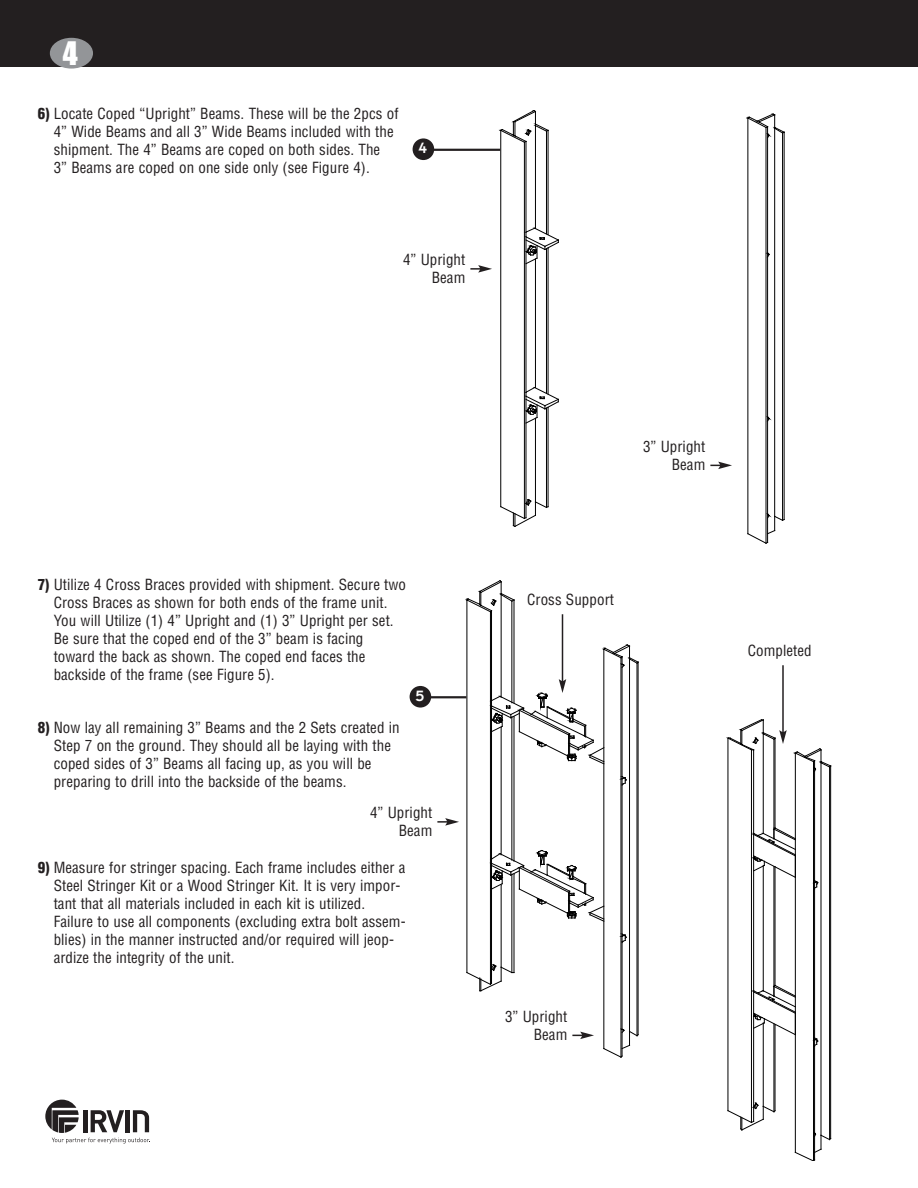
<style>
.page{position:relative;width:918px;height:1188px;background:#fff}
.page>*{position:absolute;margin:0;border:0;box-sizing:border-box;transform-origin:0 0}
.t1{font:30px "Impact";color:#fff}
.t2{font:16.5px "Insignia";color:#fff}
.t3{font:condensed 15px/18px "Helvetica";letter-spacing:.005em;color:#231f20}
.s1{font-weight:900}
</style>
<div class="page">
<div style="left:0;top:0;width:918px;height:68px;background:#231f20"></div>
<div style="left:50px;top:38px;width:43px;height:31px;background:#939598;border-radius:50%"></div>
<svg style="left:434px;top:580px;width:398px;height:573px"></svg>
<hr style="left:490px;top:612px;width:1px;height:372px;background:#000">
<hr style="left:467px;top:600px;width:1px;height:373px;background:#000">
<hr style="left:491px;top:611px;width:1px;height:372px;background:#000">
<hr style="left:501px;top:595px;width:1px;height:102px;background:#000">
<hr style="left:501px;top:727px;width:1px;height:128px;background:#000">
<hr style="left:501px;top:885px;width:1px;height:82px;background:#000">
<svg style="left:467px;top:965px;width:47px;height:27px"></svg>
<hr style="left:514px;top:600px;width:1px;height:103px;background:#000">
<hr style="left:514px;top:717px;width:1px;height:144px;background:#000">
<hr style="left:514px;top:874px;width:1px;height:99px;background:#000">
<hr style="left:512px;top:601px;width:1px;height:102px;background:#000">
<hr style="left:512px;top:717px;width:1px;height:143px;background:#000">
<hr style="left:512px;top:874px;width:1px;height:99px;background:#000">
<svg style="left:467px;top:581px;width:47px;height:31px"></svg>
<hr style="left:728px;top:738px;width:1px;height:373px;background:#000">
<hr style="left:751px;top:750px;width:1px;height:372px;background:#000">
<hr style="left:753px;top:750px;width:1px;height:371px;background:#000">
<hr style="left:763px;top:734px;width:1px;height:99px;background:#000">
<hr style="left:763px;top:865px;width:1px;height:126px;background:#000">
<hr style="left:763px;top:1023px;width:1px;height:83px;background:#000">
<svg style="left:728px;top:1103px;width:47px;height:27px"></svg>
<hr style="left:775px;top:738px;width:1px;height:90px;background:#000">
<hr style="left:775px;top:867px;width:1px;height:118px;background:#000">
<hr style="left:775px;top:1025px;width:1px;height:86px;background:#000">
<hr style="left:774px;top:739px;width:1px;height:100px;background:#000">
<hr style="left:774px;top:867px;width:1px;height:129px;background:#000">
<hr style="left:774px;top:1024px;width:1px;height:88px;background:#000">
<hr style="left:829px;top:767px;width:1px;height:373px;background:#000">
<hr style="left:830px;top:766px;width:1px;height:373px;background:#000">
<hr style="left:821px;top:763px;width:1px;height:372px;background:#000">
<hr style="left:795px;top:753px;width:1px;height:399px;background:#000">
<hr style="left:813px;top:762px;width:1px;height:399px;background:#000">
<hr style="left:814px;top:761px;width:1px;height:399px;background:#000">
<svg style="left:795px;top:749px;width:36px;height:22px"></svg>
<svg style="left:795px;top:1133px;width:36px;height:28px"></svg>
<hr style="left:637px;top:663px;width:1px;height:373px;background:#000">
<hr style="left:638px;top:662px;width:1px;height:373px;background:#000">
<hr style="left:629px;top:659px;width:1px;height:372px;background:#000">
<hr style="left:604px;top:649px;width:1px;height:400px;background:#000">
<hr style="left:621px;top:658px;width:1px;height:399px;background:#000">
<hr style="left:622px;top:657px;width:1px;height:399px;background:#000">
<svg style="left:604px;top:645px;width:34px;height:22px"></svg>
<svg style="left:604px;top:1029px;width:34px;height:28px"></svg>
<svg style="left:622px;top:934px;width:4px;height:9px"></svg>
<svg style="left:814px;top:1038px;width:4px;height:8px"></svg>
<svg style="left:622px;top:777px;width:4px;height:8px"></svg>
<svg style="left:814px;top:880px;width:4px;height:9px"></svg>
<svg style="left:492px;top:850px;width:112px;height:71px"></svg>
<svg style="left:754px;top:828px;width:42px;height:49px"></svg>
<svg style="left:754px;top:985px;width:42px;height:50px"></svg>
<svg style="left:432px;top:110px;width:117px;height:398px"></svg>
<hr style="left:524px;top:142px;width:1px;height:376px;background:#000">
<hr style="left:501px;top:130px;width:1px;height:377px;background:#000">
<hr style="left:526px;top:141px;width:1px;height:377px;background:#000">
<hr style="left:535px;top:126px;width:1px;height:102px;background:#000">
<hr style="left:535px;top:259px;width:1px;height:129px;background:#000">
<hr style="left:535px;top:418px;width:1px;height:84px;background:#000">
<svg style="left:501px;top:499px;width:47px;height:28px"></svg>
<hr style="left:548px;top:130px;width:1px;height:104px;background:#000">
<hr style="left:548px;top:248px;width:1px;height:146px;background:#000">
<hr style="left:548px;top:407px;width:1px;height:100px;background:#000">
<hr style="left:546px;top:131px;width:1px;height:103px;background:#000">
<hr style="left:546px;top:249px;width:1px;height:144px;background:#000">
<hr style="left:546px;top:408px;width:1px;height:99px;background:#000">
<svg style="left:501px;top:111px;width:47px;height:31px"></svg>
<svg style="left:526px;top:388px;width:33px;height:35px"></svg>
<svg style="left:526px;top:228px;width:33px;height:36px"></svg>
<svg style="left:718px;top:113px;width:67px;height:431px"></svg>
<hr style="left:782px;top:133px;width:1px;height:387px;background:#000">
<hr style="left:784px;top:132px;width:1px;height:388px;background:#000">
<hr style="left:774px;top:128px;width:1px;height:388px;background:#000">
<hr style="left:748px;top:118px;width:1px;height:416px;background:#000">
<hr style="left:766px;top:127px;width:1px;height:416px;background:#000">
<hr style="left:767px;top:127px;width:1px;height:415px;background:#000">
<svg style="left:748px;top:114px;width:36px;height:24px"></svg>
<svg style="left:748px;top:514px;width:36px;height:29px"></svg>
<hr style="left:429px;top:149px;width:71px;height:2px;background:#231f20">
<div style="left:413px;top:138px;width:21px;height:22px;background:#231f20;border-radius:50%"></div>
<hr style="left:426px;top:696px;width:40px;height:2px;background:#231f20">
<div style="left:410px;top:686px;width:21px;height:22px;background:#231f20;border-radius:50%"></div>
<svg style="left:470px;top:265px;width:22px;height:8px"></svg>
<svg style="left:437px;top:818px;width:22px;height:8px"></svg>
<svg style="left:710px;top:462px;width:22px;height:7px"></svg>
<svg style="left:572px;top:1032px;width:22px;height:7px"></svg>
<hr style="left:562px;top:614px;width:1px;height:68px;background:#231f20">
<svg style="left:492px;top:679px;width:112px;height:85px"></svg>
<hr style="left:782px;top:665px;width:2px;height:68px;background:#231f20">
<svg style="left:728px;top:720px;width:59px;height:31px"></svg>
<svg style="left:45px;top:1100px;width:105px;height:44px"></svg>
<h1 class="t1" style="left:63px;top:37px;width:16px">4</h1>
<p class="t3" style="left:54px;top:105px;width:346px;text-indent:-16px"><span class="s1">6)</span> Locate Coped “Upright” Beams. These will be the 2pcs of 4” Wide Beams and all 3” Wide Beams included with the shipment. The 4” Beams are coped on both sides. The<br>3” Beams are coped on one side only (see Figure 4).</p>
<p class="t2" style="left:419px;top:143px;width:10px">4</p>
<p class="t3" style="left:403px;top:251px;width:64px;text-align:right">4” Upright<br>Beam</p>
<p class="t3" style="left:54px;top:576px;width:354px;text-indent:-16px"><span class="s1">7)</span> Utilize 4 Cross Braces provided with shipment. Secure two Cross Braces as shown for both ends of the frame unit.<br>You will Utilize (1) 4” Upright and (1) 3” Upright per set.<br>Be sure that the coped end of the 3” beam is facing toward the back as shown. The coped end faces the backside of the frame (see Figure 5).</p>
<p class="t3" style="left:54px;top:719px;width:347px;text-indent:-16px"><span class="s1">8)</span> Now lay all remaining 3” Beams and the 2 Sets created in Step 7 on the ground. They should all be laying with the coped sides of 3” Beams all facing up, as you will be preparing to drill into the backside of the beams.</p>
<p class="t2" style="left:416px;top:690px;width:10px">5</p>
<p class="t3" style="left:370px;top:804px;width:64px;text-align:right">4” Upright<br>Beam</p>
<p class="t3" style="left:54px;top:859px;width:354px;text-indent:-16px"><span class="s1">9)</span> Measure for stringer spacing. Each frame includes either a Steel Stringer Kit or a Wood Stringer Kit. It is very impor&shy;tant that all materials included in each kit is utilized.<br>Failure to use all components (excluding extra bolt assem&shy;blies) in the manner instructed and/or required will jeop&shy;ardize the integrity of the unit.</p>
<p class="t3" style="left:643px;top:438px;width:64px;text-align:right">3” Upright<br>Beam</p>
<p class="t3" style="left:527px;top:591px;width:88px">Cross Support</p>
<p class="t3" style="left:748px;top:642px;width:65px">Completed</p>
<p class="t3" style="left:505px;top:1008px;width:64px;text-align:right">3” Upright<br>Beam</p>
</div>
